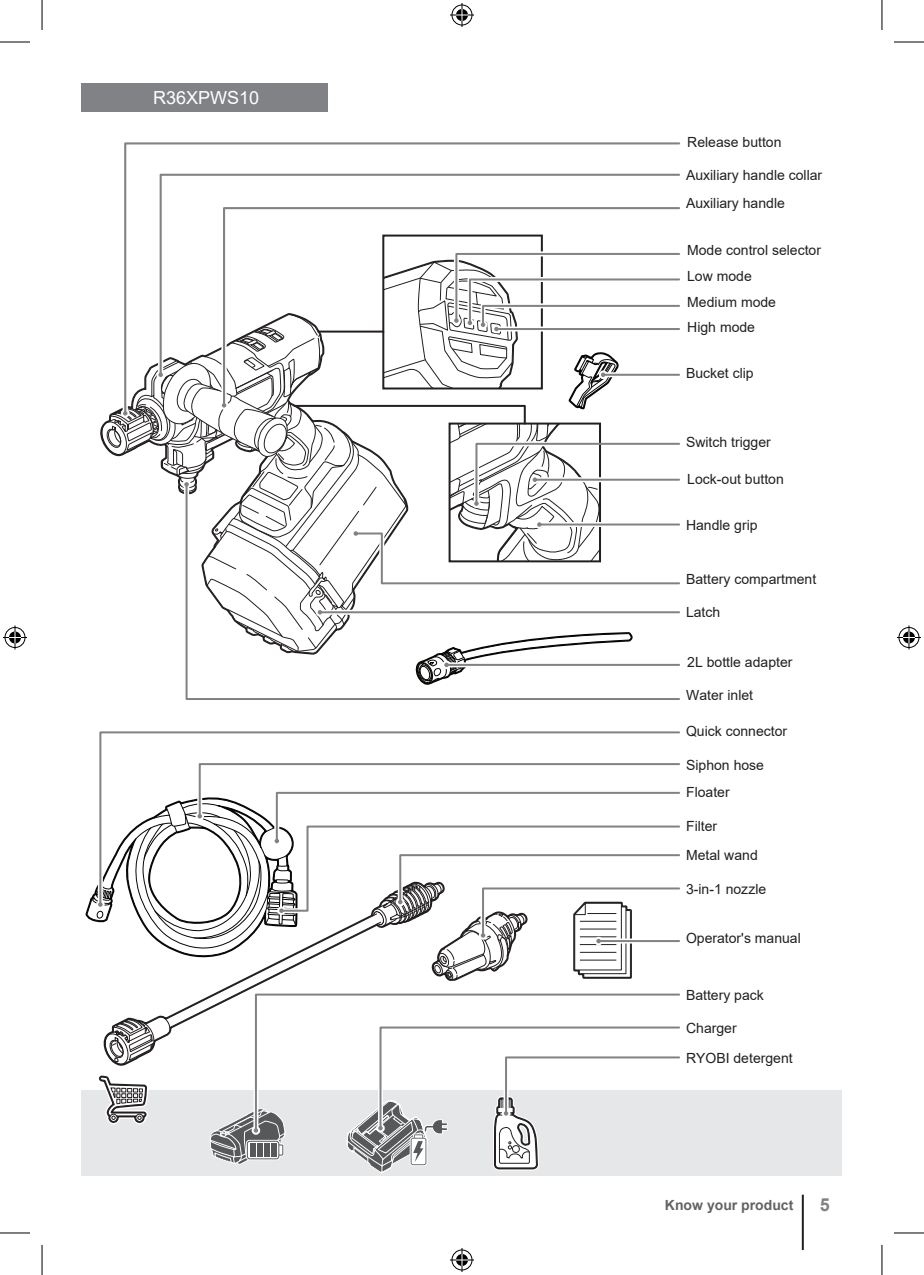
<style>
.page{position:relative;width:924px;height:1275px;background:#fff}
.page>*{position:absolute;margin:0;border:0;box-sizing:border-box;transform-origin:0 0}
.t1{font:18px "Arial";color:#fff}
.t2{font:700 18px "Arial";color:#808285}
.Body_Text_-_Normal{font:14px "Arial";color:#231f20}
.t3{font:700 14px "Arial";color:#636366}
</style>
<div class="page">
<hr style="left:801px;top:1194px;width:2px;height:56px;background:#231f20">
<div style="left:82px;top:83px;width:246px;height:28px;background:#808285"></div>
<div style="left:82px;top:1090px;width:759px;height:85px;background:#e6e7e9"></div>
<svg style="left:124px;top:142px;width:556px;height:93px"></svg>
<svg style="left:155px;top:169px;width:346px;height:66px"></svg>
<svg style="left:158px;top:173px;width:522px;height:62px"></svg>
<svg style="left:222px;top:206px;width:458px;height:29px"></svg>
<svg style="left:99px;top:731px;width:581px;height:28px"></svg>
<svg style="left:185px;top:685px;width:495px;height:15px"></svg>
<svg style="left:84px;top:759px;width:596px;height:417px"></svg>
<svg style="left:100px;top:235px;width:580px;height:450px"></svg>
<hr style="left:0;top:42px;width:30px;height:1px;background:#000">
<hr style="left:893px;top:42px;width:30px;height:1px;background:#000">
<hr style="left:0;top:1232px;width:30px;height:1px;background:#000">
<hr style="left:893px;top:1232px;width:30px;height:1px;background:#000">
<hr style="left:42px;top:0;width:1px;height:30px;background:#000">
<hr style="left:42px;top:1245px;width:1px;height:30px;background:#000">
<hr style="left:881px;top:0;width:1px;height:30px;background:#000">
<hr style="left:881px;top:1245px;width:1px;height:30px;background:#000">
<svg style="left:450px;top:3px;width:24px;height:24px"></svg>
<svg style="left:450px;top:1248px;width:24px;height:24px"></svg>
<svg style="left:3px;top:625px;width:24px;height:24px"></svg>
<svg style="left:897px;top:625px;width:23px;height:24px"></svg>
<p class="t1" style="left:153px;top:85px;width:108px">R36XPWS10</p>
<p class="Body_Text_-_Normal" style="left:687px;top:132px;width:96px">Release button</p>
<p class="Body_Text_-_Normal" style="left:685px;top:165px;width:138px">Auxiliary handle collar</p>
<p class="Body_Text_-_Normal" style="left:685px;top:193px;width:100px">Auxiliary handle</p>
<p class="Body_Text_-_Normal" style="left:686px;top:240px;width:135px">Mode control selector</p>
<p class="Body_Text_-_Normal" style="left:686px;top:267px;width:66px">Low mode</p>
<p class="Body_Text_-_Normal" style="left:687px;top:292px;width:90px">Medium mode</p>
<p class="Body_Text_-_Normal" style="left:687px;top:317px;width:69px">High mode</p>
<p class="Body_Text_-_Normal" style="left:685px;top:363px;width:69px">Bucket clip</p>
<p class="Body_Text_-_Normal" style="left:685px;top:432px;width:86px">Switch trigger</p>
<p class="Body_Text_-_Normal" style="left:687px;top:470px;width:98px">Lock-out button</p>
<p class="Body_Text_-_Normal" style="left:685px;top:515px;width:73px">Handle grip</p>
<p class="Body_Text_-_Normal" style="left:685px;top:569px;width:131px">Battery compartment</p>
<p class="Body_Text_-_Normal" style="left:685px;top:602px;width:36px">Latch</p>
<p class="Body_Text_-_Normal" style="left:687px;top:653px;width:107px">2L bottle adapter</p>
<p class="Body_Text_-_Normal" style="left:685px;top:685px;width:68px">Water inlet</p>
<p class="Body_Text_-_Normal" style="left:685px;top:721px;width:103px">Quick connector</p>
<p class="Body_Text_-_Normal" style="left:685px;top:755px;width:79px">Siphon hose</p>
<p class="Body_Text_-_Normal" style="left:685px;top:782px;width:45px">Floater</p>
<p class="Body_Text_-_Normal" style="left:685px;top:816px;width:33px">Filter</p>
<p class="Body_Text_-_Normal" style="left:685px;top:845px;width:73px">Metal wand</p>
<p class="Body_Text_-_Normal" style="left:685px;top:879px;width:82px">3-in-1 nozzle</p>
<p class="Body_Text_-_Normal" style="left:685px;top:928px;width:116px">Operator's manual</p>
<p class="Body_Text_-_Normal" style="left:685px;top:986px;width:79px">Battery pack</p>
<p class="Body_Text_-_Normal" style="left:685px;top:1018px;width:52px">Charger</p>
<p class="Body_Text_-_Normal" style="left:685px;top:1048px;width:108px">RYOBI detergent</p>
<p class="t3" style="left:664px;top:1195px;width:130px">Know your product</p>
<p class="t2" style="left:819px;top:1191px;width:12px">5</p>
</div>
